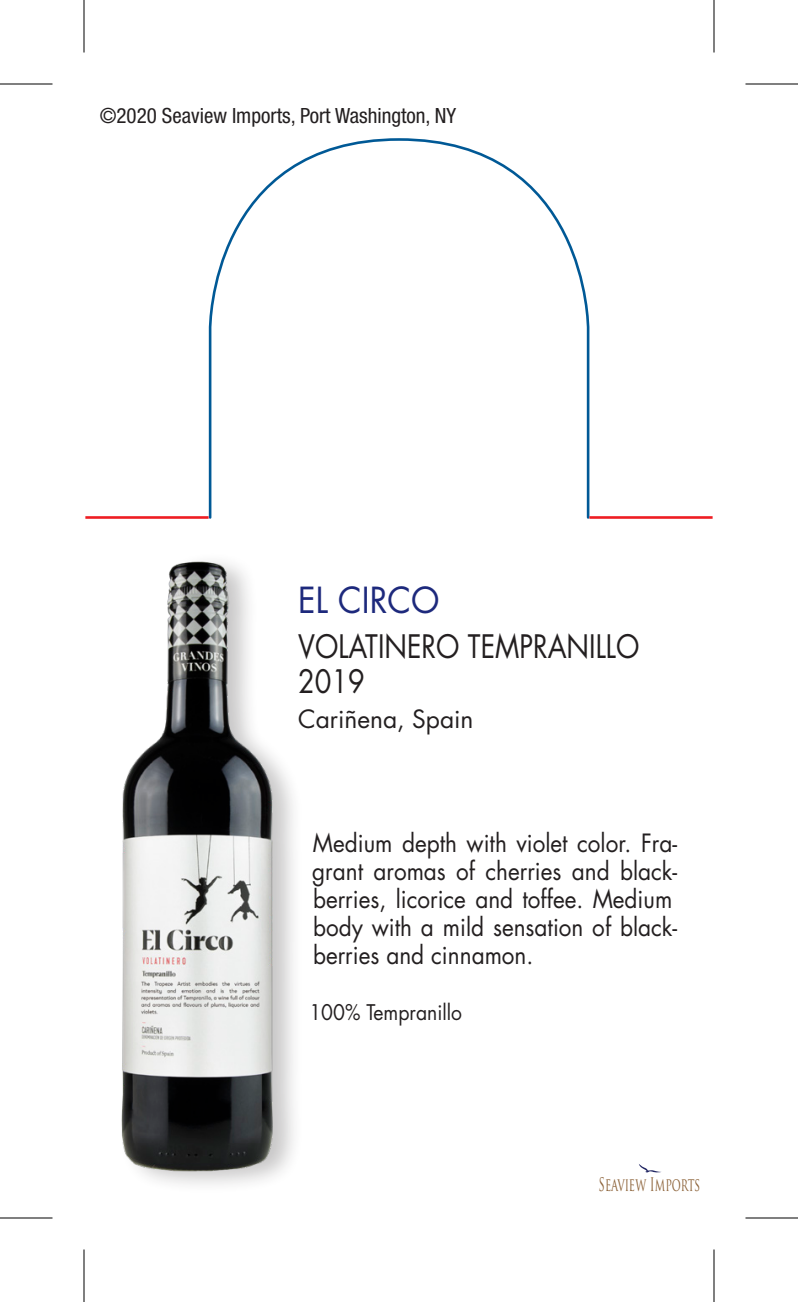
<style>
.page{position:relative;width:798px;height:1302px;background:#fff}
.page>*{position:absolute;margin:0;border:0;box-sizing:border-box;transform-origin:0 0}
.t1{font:35px "Futura";color:#1d297c;scale:.94 1}
.t2{font:31.5px/35px "Futura";color:#231f20;scale:.86 1}
.t3{font:24.5px/28px "Futura";color:#231f20;scale:.92 1}
.t4{font:24.5px "Futura";color:#231f20}
.t5{font:condensed 21px "Helvetica Neue";color:#231f20}
.t6{font:21px "Futura";color:#231f20;scale:.92 1}
.t7{font:18.2px "Trajan Pro";color:#8c6238;scale:.62 1}
</style>
<div class="page">
<div style="left:118px;top:551px;width:187px;height:644px;background:#231f20;opacity:.25"></div>
<img style="left:118px;top:559px;width:170px;height:621px">
<svg style="left:639px;top:1164px;width:22px;height:8px"></svg>
<svg style="left:208px;top:138px;width:382px;height:381px"></svg>
<hr style="left:85px;top:516px;width:124px;height:3px;background:#ee1d23">
<hr style="left:589px;top:516px;width:124px;height:3px;background:#ee1d23">
<hr style="left:0;top:83px;width:52px;height:2px;background:#000">
<hr style="left:746px;top:83px;width:52px;height:2px;background:#000">
<hr style="left:0;top:1217px;width:52px;height:2px;background:#000">
<hr style="left:746px;top:1217px;width:52px;height:2px;background:#000">
<hr style="left:83px;top:0;width:2px;height:52px;background:#000">
<hr style="left:83px;top:1250px;width:2px;height:52px;background:#000">
<hr style="left:713px;top:0;width:2px;height:52px;background:#000">
<hr style="left:713px;top:1250px;width:2px;height:52px;background:#000">
<p class="t5" style="left:100px;top:104px;width:358px">©2020 Seaview Imports, Port Washington, NY</p>
<p class="t1" style="left:298px;top:576px;width:152px">EL CIRCO</p>
<p class="t2" style="left:298px;top:629px;width:398px">VOLATINERO TEMPRANILLO<br>2019</p>
<p class="t4" style="left:298px;top:702px;width:177px">Cariñena, Spain</p>
<p class="t3" style="left:312px;top:828px;width:398px">Medium depth with violet color. Fra&shy;grant aromas of cherries and black&shy;berries, licorice and toffee. Medium body with a mild sensation of black&shy;berries and cinnamon.</p>
<p class="t6" style="left:309px;top:997px;width:168px">100% Tempranillo</p>
<p class="t7" style="left:599px;top:1173px;width:166px">Seaview Imports</p>
</div>
